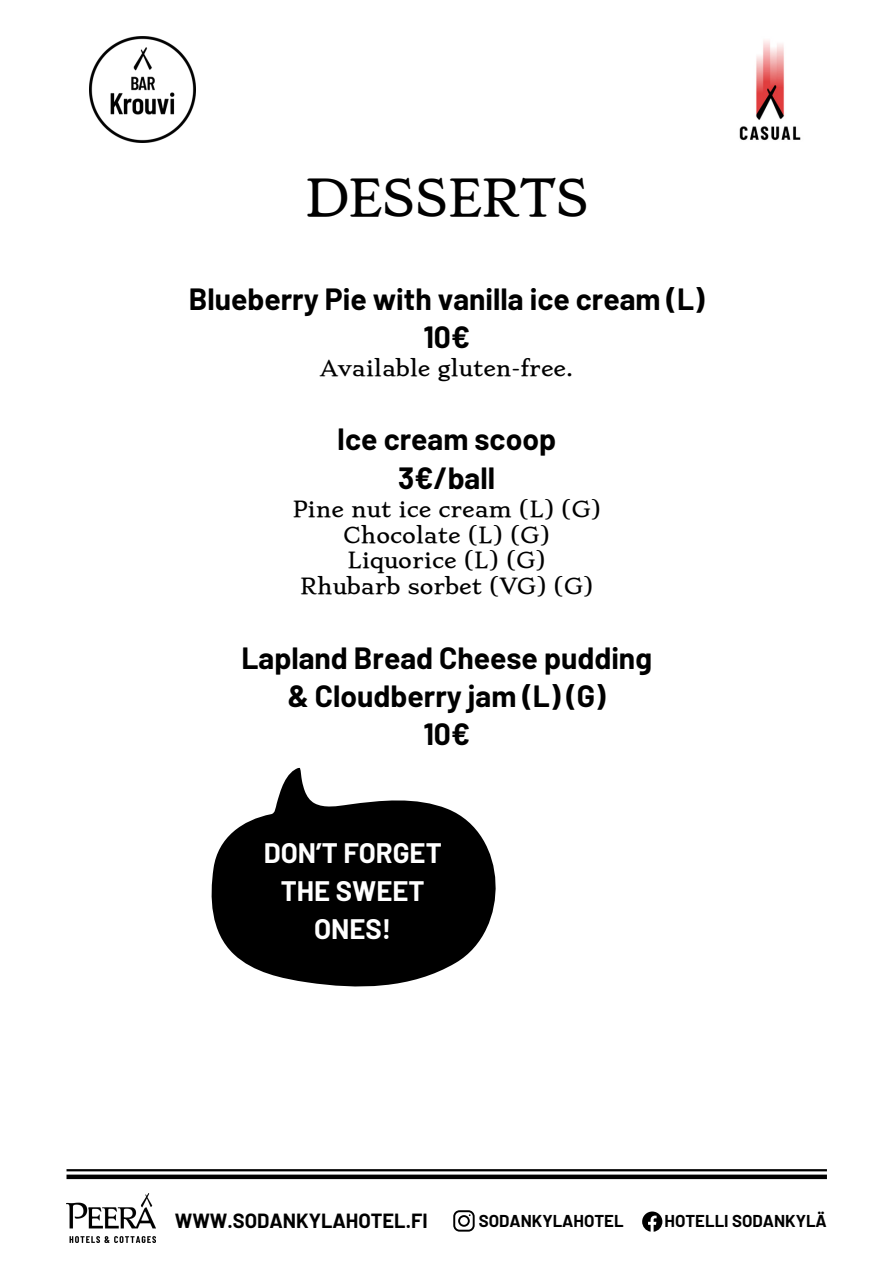
<style>
.page{position:relative;width:893px;height:1264px;background:#fff}
.page>*{position:absolute;margin:0;border:0;box-sizing:border-box;transform-origin:0 0}
.t1{font:48px "Stoke";color:#000}
.t2{font:700 30px/38.2px "Barlow";color:#000;text-align:center}
.t3{font:700 27.45px/38px "Barlow";color:#fff;text-align:center}
.t4{font:21px/25.8px "Stoke";color:#000;text-align:center}
.t5{font:700 19.95px "Barlow";color:#000}
.t6{font:700 16.8px "Barlow";color:#000}
</style>
<div class="page">
<img style="left:89px;top:36px;width:106px;height:106px">
<img style="left:739px;top:40px;width:62px;height:101px">
<div style="left:66px;top:1174px;width:760px;height:5px;background:#000"></div>
<hr style="left:66px;top:1169px;width:760px;height:2px;background:#000">
<img style="left:66px;top:1193px;width:89px;height:49px">
<svg style="left:453px;top:1210px;width:21px;height:21px"></svg>
<svg style="left:642px;top:1211px;width:20px;height:20px"></svg>
<svg style="left:211px;top:767px;width:285px;height:220px;fill:#000"></svg>
<h5 class="t1" style="left:305px;top:169px;width:285px">DESSERTS</h5>
<p class="t2" style="left:189px;top:278px;width:517px">Blueberry Pie with vanilla ice cream (L)<br>10€</p>
<p class="t4" style="left:320px;top:355px;width:254px">Available gluten-free.</p>
<h2 class="t2" style="left:337px;top:419px;width:220px">Ice cream scoop<br>3€/ball</h2>
<h2 class="t4" style="left:292px;top:496px;width:310px">Pine nut ice cream (L) (G)<br>Chocolate (L) (G)<br>Liquorice (L) (G)<br>Rhubarb sorbet (VG) (G)</h2>
<p class="t2" style="left:241px;top:637px;width:412px">Lapland Bread Cheese pudding &amp; Cloudberry jam (L) (G)<br>10€</p>
<p class="t3" style="left:264px;top:832px;width:179px">DON’T FORGET<br>THE SWEET<br>ONES!</p>
<h4 class="t5" style="left:175px;top:1207px;width:254px">WWW.SODANKYLAHOTEL.FI</h4>
<h6 class="t6" style="left:478px;top:1210px;width:146px">SODANKYLAHOTEL</h6>
<h3 class="t6" style="left:664px;top:1210px;width:164px">HOTELLI SODANKYLÄ</h3>
</div>
